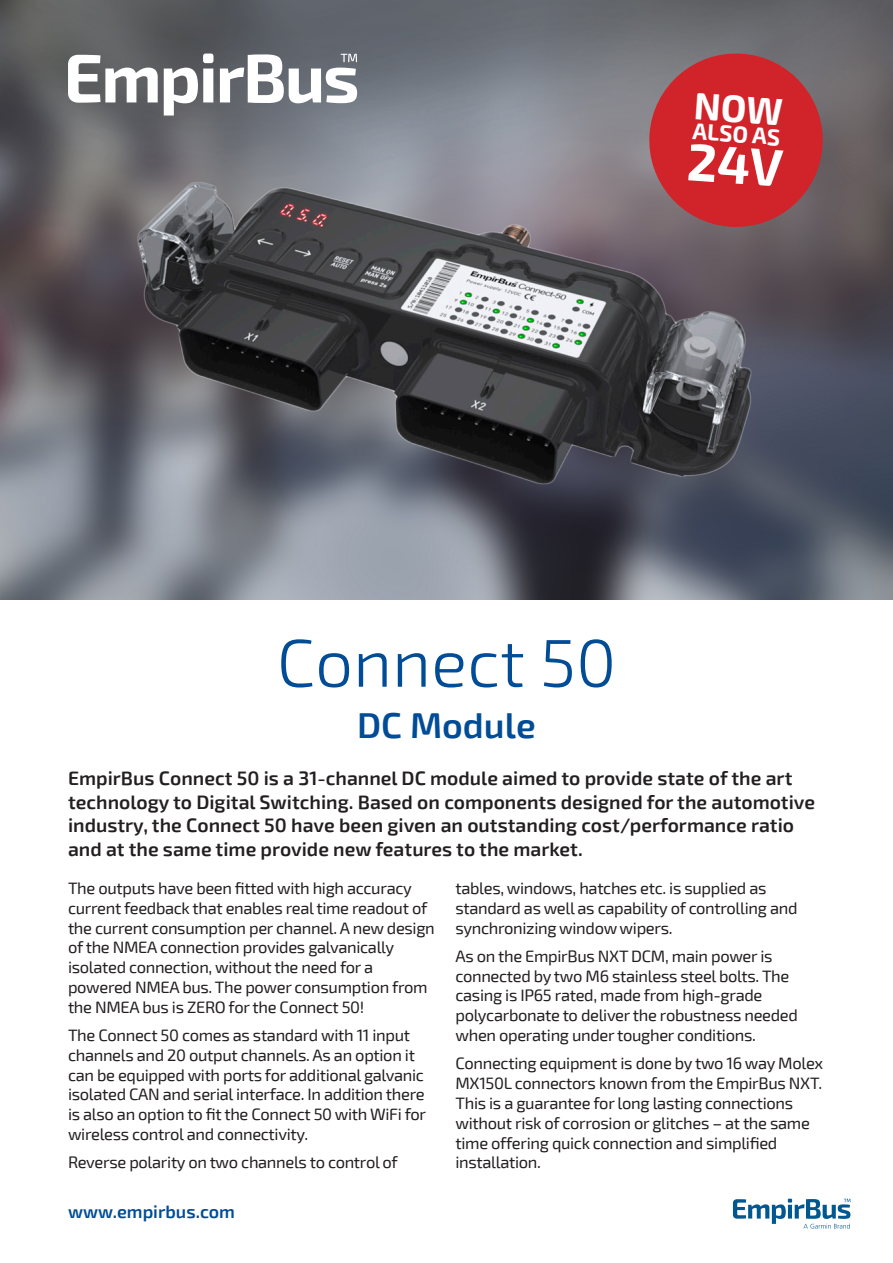
<style>
.page{position:relative;width:893px;height:1263px;background:#fff}
.page>*{position:absolute;margin:0;border:0;box-sizing:border-box;transform-origin:0 0}
.t1{font:300 67.5px "Exo 2";color:#004c97}
.t2{font:600 36px "Exo 2";color:#004c97}
.t3{font:700 22.65px "Exo 2";color:#fff}
.t4{font:600 19.5px/23.4px "Exo 2";color:#231f20}
.t5{font:600 18px "Exo 2";color:#004c97}
.t6{font:16.5px/19.8px "Exo 2";letter-spacing:-.02em;color:#231f20}
</style>
<div class="page">
<img style="left:0;top:0;width:893px;height:600px">
<svg style="left:68px;top:55px;width:90px;height:48px"></svg>
<svg style="left:164px;top:54px;width:49px;height:62px"></svg>
<svg style="left:220px;top:54px;width:137px;height:49px"></svg>
<img style="left:96px;top:123px;width:701px;height:403px">
<svg style="left:733px;top:1199px;width:117px;height:30px"></svg>
<svg style="left:646px;top:50px;width:180px;height:180px;background:#b8383e"></svg>
<h3 class="t3" style="left:694px;top:118px;width:89px;rotate:4deg">ALSO AS</h3>
<h1 class="t1" style="left:277px;top:624px;width:341px">Connect 50</h1>
<h2 class="t2" style="left:357px;top:704px;width:180px">DC Module</h2>
<p class="t4" style="left:68px;top:767px;width:749px">EmpirBus Connect 50 is a 31-channel DC module aimed to provide state of the art technology to Digital Switching. Based on components designed for the automotive industry, the Connect 50 have been given an outstanding cost/performance ratio and at the same time provide new features to the market.</p>
<p class="t6" style="left:68px;top:878px;width:368px">The outputs have been fitted with high accuracy current feedback that enables real time readout of the current consumption per channel. A new design of the NMEA connection provides galvanically isolated connection, without the need for a powered NMEA bus. The power consumption from the NMEA bus is ZERO for the Connect 50!</p>
<p class="t6" style="left:68px;top:1026px;width:360px">The Connect 50 comes as standard with 11 input channels and 20 output channels. As an option it can be equipped with ports for additional galvanic isolated CAN and serial interface. In addition there is also an option to fit the Connect 50 with WiFi for wireless control and connectivity.</p>
<p class="t6" style="left:68px;top:1153px;width:331px">Reverse polarity on two channels to control of</p>
<p class="t6" style="left:455px;top:878px;width:343px">tables, windows, hatches etc. is supplied as standard as well as capability of controlling and synchronizing window wipers.</p>
<p class="t6" style="left:455px;top:946px;width:344px">As on the EmpirBus NXT DCM, main power is connected by two M6 stainless steel bolts. The casing is IP65 rated, made from high-grade polycarbonate to deliver the robustness needed when operating under tougher conditions.</p>
<p class="t6" style="left:455px;top:1054px;width:369px">Connecting equipment is done by two 16 way Molex MX150L connectors known from the EmpirBus NXT.<br>This is a guarantee for long lasting connections without risk of corrosion or glitches – at the same time offering quick connection and simplified installation.</p>
<p class="t5" style="left:68px;top:1201px;width:168px">www.empirbus.com</p>
</div>
